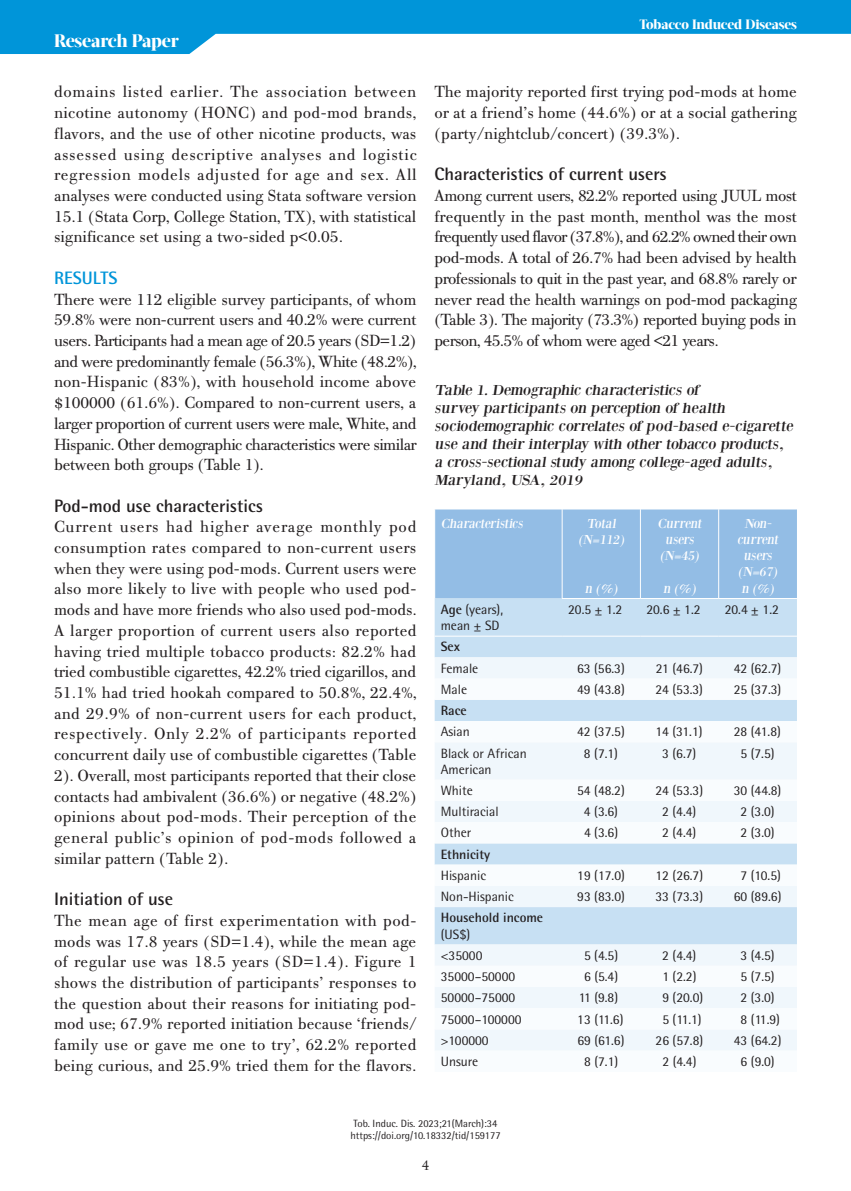
<style>
.page{position:relative;width:851px;height:1191px;background:#fff}
.page>*{position:absolute;margin:0;border:0;box-sizing:border-box;transform-origin:0 0}
.t1{font:700 18px "Rotis Semi Sans Hel";color:#231f20}
.t2{font:800 18px "Acta Display W04";letter-spacing:-.01em;color:#fff}
.t3{font:700 18px "Rotis Semi Sans Hel";color:#0095d9}
.t4{font:17.25px/20.7px "PF Bodoni Text";color:#231f20;text-align:justify}
.t5{font:15px/18px "Bodoni XT";color:#231f20;scale:1.1 1}
.t6{font:15px "PF Bodoni Text";color:#231f20}
.t7{font:13.5px/16.2px "Rotis Semi Sans Hel";color:#231f20}
.t8{font:13.5px/16.2px "Bodoni XT";color:#fff;text-align:center}
.t9{font:700 13.5px "Rotis Semi Sans Hel";color:#231f20}
.t10{font:800 13.5px "Acta Display W04";letter-spacing:-.01em;color:#fff}
.t11{font:10.5px/12.6px "Rotis Semi Sans Hel";color:#231f20}
.s1{font-family:"Georgia";font-size:15px}
.s2{font-weight:700}
</style>
<div class="page">
<svg style="left:0;top:0;width:850px;height:54px;fill:#0095d9"></svg>
<div style="left:435px;top:510px;width:361px;height:88px;background:#93bde5"></div>
<div style="left:434px;top:598px;width:362px;height:38px;background:#c7e0f3"></div>
<div style="left:434px;top:637px;width:362px;height:20px;background:#c7e0f3"></div>
<div style="left:435px;top:657px;width:361px;height:21px;background:#f0f7fc"></div>
<svg style="left:434px;top:700px;width:362px;height:350px"></svg>
<hr style="left:562px;top:598px;width:78px;height:1px;background:#fff">
<hr style="left:640px;top:598px;width:78px;height:1px;background:#fff">
<hr style="left:718px;top:598px;width:78px;height:1px;background:#fff">
<hr style="left:562px;top:509px;width:1px;height:89px;background:#fff">
<hr style="left:640px;top:509px;width:1px;height:89px;background:#fff">
<hr style="left:718px;top:509px;width:1px;height:89px;background:#fff">
<p class="t2" style="left:54px;top:30px;width:126px">Research Paper</p>
<p class="t4" style="left:54px;top:82px;width:364px">domains listed earlier. The association between nicotine autonomy (HONC) and pod-mod brands, flavors, and the use of other nicotine products, was assessed using descriptive analyses and logistic regression models adjusted for age and sex. All analyses were conducted using Stata software version 15.1 (Stata Corp, College Station, TX), with statistical significance set using a two-sided p&lt;0.05.</p>
<p class="t3" style="left:54px;top:267px;width:65px">RESULTS</p>
<p class="t4" style="left:54px;top:289px;width:364px">There were 112 eligible survey participants, of whom 59.8% were non-current users and 40.2% were current users. Participants had a mean age of 20.5 years (SD=1.2) and were predominantly female (56.3%), White (48.2%), non-Hispanic (83%), with household income above <span class="s1">$</span>100000 (61.6%). Compared to non-current users, a larger proportion of current users were male, White, and Hispanic. Other demographic characteristics were similar between both groups (Table 1).</p>
<p class="t1" style="left:54px;top:494px;width:211px">Pod-mod use characteristics</p>
<p class="t4" style="left:54px;top:517px;width:364px">Current users had higher average monthly pod consumption rates compared to non-current users when they were using pod-mods. Current users were also more likely to live with people who used pod&shy;mods and have more friends who also used pod-mods.<br>A larger proportion of current users also reported having tried multiple tobacco products: 82.2% had tried combustible cigarettes, 42.2% tried cigarillos, and 51.1% had tried hookah compared to 50.8%, 22.4%, and 29.9% of non-current users for each product, respectively. Only 2.2% of participants reported concurrent daily use of combustible cigarettes (Table 2). Overall, most participants reported that their close contacts had ambivalent (36.6%) or negative (48.2%) opinions about pod-mods. Their perception of the general public’s opinion of pod-mods followed a similar pattern (Table 2).</p>
<p class="t1" style="left:54px;top:888px;width:121px">Initiation of use</p>
<p class="t4" style="left:54px;top:910px;width:364px">The mean age of first experimentation with pod&shy;mods was 17.8 years (SD=1.4), while the mean age of regular use was 18.5 years (SD=1.4). Figure 1 shows the distribution of participants’ responses to the question about their reasons for initiating pod&shy;mod use; 67.9% reported initiation because ‘friends/ family use or gave me one to try’, 62.2% reported being curious, and 25.9% tried them for the flavors.</p>
<p class="t10" style="left:639px;top:17px;width:159px">Tobacco Induced Diseases</p>
<p class="t4" style="left:434px;top:82px;width:364px">The majority reported first trying pod-mods at home or at a friend’s home (44.6%) or at a social gathering (party/nightclub/concert) (39.3%).</p>
<p class="t1" style="left:434px;top:163px;width:233px">Characteristics of current users</p>
<p class="t4" style="left:434px;top:185px;width:364px">Among current users, 82.2% reported using JUUL most frequently in the past month, menthol was the most frequently used flavor (37.8%), and 62.2% owned their own pod-mods. A total of 26.7% had been advised by health professionals to quit in the past year, and 68.8% rarely or never read the health warnings on pod-mod packaging (Table 3). The majority (73.3%) reported buying pods in person, 45.5% of whom were aged &lt;21 years.</p>
<p class="t5" style="left:434px;top:380px;width:330px">Table 1. Demographic characteristics of<br>survey participants on perception of health sociodemographic correlates of pod-based e-cigarette use and their interplay with other tobacco products, a cross-sectional study among college-aged adults, Maryland, USA, 2019</p>
<p class="t8" style="left:440px;top:515px;width:86px">Characteristics</p>
<p class="t8" style="left:578px;top:515px;width:49px">Total (N=112)</p>
<p class="t8" style="left:585px;top:580px;width:36px">n (%)</p>
<p class="t8" style="left:657px;top:515px;width:48px">Current users (N=45)</p>
<p class="t8" style="left:663px;top:580px;width:36px">n (%)</p>
<p class="t8" style="left:737px;top:515px;width:45px">Non&shy;current users (N=67) n (%)</p>
<p class="t7" style="left:440px;top:601px;width:64px"><span class="s2">Age</span> (years), mean ± SD</p>
<p class="t7" style="left:568px;top:601px;width:56px">20.5 ± 1.2</p>
<p class="t7" style="left:646px;top:601px;width:56px">20.6 ± 1.2</p>
<p class="t7" style="left:724px;top:601px;width:56px">20.4 ± 1.2</p>
<p class="t9" style="left:440px;top:638px;width:21px">Sex</p>
<p class="t7" style="left:440px;top:660px;width:39px">Female</p>
<p class="t7" style="left:577px;top:660px;width:49px">63 (56.3)</p>
<p class="t7" style="left:655px;top:660px;width:49px">21 (46.7)</p>
<p class="t7" style="left:733px;top:660px;width:49px">42 (62.7)</p>
<p class="t7" style="left:440px;top:681px;width:28px">Male</p>
<p class="t7" style="left:577px;top:681px;width:49px">49 (43.8)</p>
<p class="t7" style="left:655px;top:681px;width:49px">24 (53.3)</p>
<p class="t7" style="left:733px;top:681px;width:49px">25 (37.3)</p>
<p class="t9" style="left:440px;top:702px;width:28px">Race</p>
<p class="t7" style="left:440px;top:723px;width:31px">Asian</p>
<p class="t7" style="left:577px;top:723px;width:49px">42 (37.5)</p>
<p class="t7" style="left:655px;top:723px;width:49px">14 (31.1)</p>
<p class="t7" style="left:733px;top:723px;width:49px">28 (41.8)</p>
<p class="t7" style="left:440px;top:745px;width:87px">Black or African<br>American</p>
<p class="t7" style="left:584px;top:745px;width:36px">8 (7.1)</p>
<p class="t7" style="left:662px;top:745px;width:36px">3 (6.7)</p>
<p class="t7" style="left:740px;top:745px;width:36px">5 (7.5)</p>
<p class="t7" style="left:440px;top:782px;width:34px">White</p>
<p class="t7" style="left:577px;top:782px;width:49px">54 (48.2)</p>
<p class="t7" style="left:655px;top:782px;width:49px">24 (53.3)</p>
<p class="t7" style="left:733px;top:782px;width:49px">30 (44.8)</p>
<p class="t7" style="left:440px;top:803px;width:59px">Multiracial</p>
<p class="t7" style="left:584px;top:803px;width:36px">4 (3.6)</p>
<p class="t7" style="left:662px;top:803px;width:36px">2 (4.4)</p>
<p class="t7" style="left:740px;top:803px;width:36px">2 (3.0)</p>
<p class="t7" style="left:440px;top:824px;width:32px">Other</p>
<p class="t7" style="left:584px;top:824px;width:36px">4 (3.6)</p>
<p class="t7" style="left:662px;top:824px;width:36px">2 (4.4)</p>
<p class="t7" style="left:740px;top:824px;width:36px">2 (3.0)</p>
<p class="t9" style="left:440px;top:846px;width:51px">Ethnicity</p>
<p class="t7" style="left:440px;top:867px;width:47px">Hispanic</p>
<p class="t7" style="left:577px;top:867px;width:49px">19 (17.0)</p>
<p class="t7" style="left:655px;top:867px;width:49px">12 (26.7)</p>
<p class="t7" style="left:740px;top:867px;width:42px">7 (10.5)</p>
<p class="t7" style="left:441px;top:888px;width:75px">Non-Hispanic</p>
<p class="t7" style="left:577px;top:888px;width:49px">93 (83.0)</p>
<p class="t7" style="left:655px;top:888px;width:49px">33 (73.3)</p>
<p class="t7" style="left:733px;top:888px;width:49px">60 (89.6)</p>
<p class="t9" style="left:441px;top:909px;width:104px">Household income</p>
<p class="t7" style="left:441px;top:923px;width:43px;line-height:21.1px">(US$) &lt;35000</p>
<p class="t7" style="left:584px;top:947px;width:36px">5 (4.5)</p>
<p class="t7" style="left:662px;top:947px;width:36px">2 (4.4)</p>
<p class="t7" style="left:740px;top:947px;width:36px">3 (4.5)</p>
<p class="t7" style="left:441px;top:968px;width:76px">35000–50000</p>
<p class="t7" style="left:584px;top:968px;width:36px">6 (5.4)</p>
<p class="t7" style="left:662px;top:968px;width:36px">1 (2.2)</p>
<p class="t7" style="left:740px;top:968px;width:36px">5 (7.5)</p>
<p class="t7" style="left:441px;top:989px;width:76px">50000–75000</p>
<p class="t7" style="left:578px;top:989px;width:41px">11 (9.8)</p>
<p class="t7" style="left:662px;top:989px;width:42px">9 (20.0)</p>
<p class="t7" style="left:740px;top:989px;width:36px">2 (3.0)</p>
<p class="t7" style="left:441px;top:1010px;width:82px">75000–100000</p>
<p class="t7" style="left:577px;top:1010px;width:48px">13 (11.6)</p>
<p class="t7" style="left:662px;top:1010px;width:41px">5 (11.1)</p>
<p class="t7" style="left:740px;top:1010px;width:41px">8 (11.9)</p>
<p class="t7" style="left:441px;top:1032px;width:49px">&gt;100000</p>
<p class="t7" style="left:577px;top:1032px;width:49px">69 (61.6)</p>
<p class="t7" style="left:655px;top:1032px;width:49px">26 (57.8)</p>
<p class="t7" style="left:733px;top:1032px;width:49px">43 (64.2)</p>
<p class="t7" style="left:441px;top:1053px;width:39px">Unsure</p>
<p class="t7" style="left:584px;top:1053px;width:36px">8 (7.1)</p>
<p class="t7" style="left:662px;top:1053px;width:36px">2 (4.4)</p>
<p class="t7" style="left:740px;top:1053px;width:36px">6 (9.0)</p>
<p class="t11" style="left:350px;top:1116px;width:152px">Tob. Induc. Dis. 2023;21(March):34 https://doi.org/10.18332/tid/159177</p>
<p class="t6" style="left:421px;top:1156px;width:9px">4</p>
</div>
